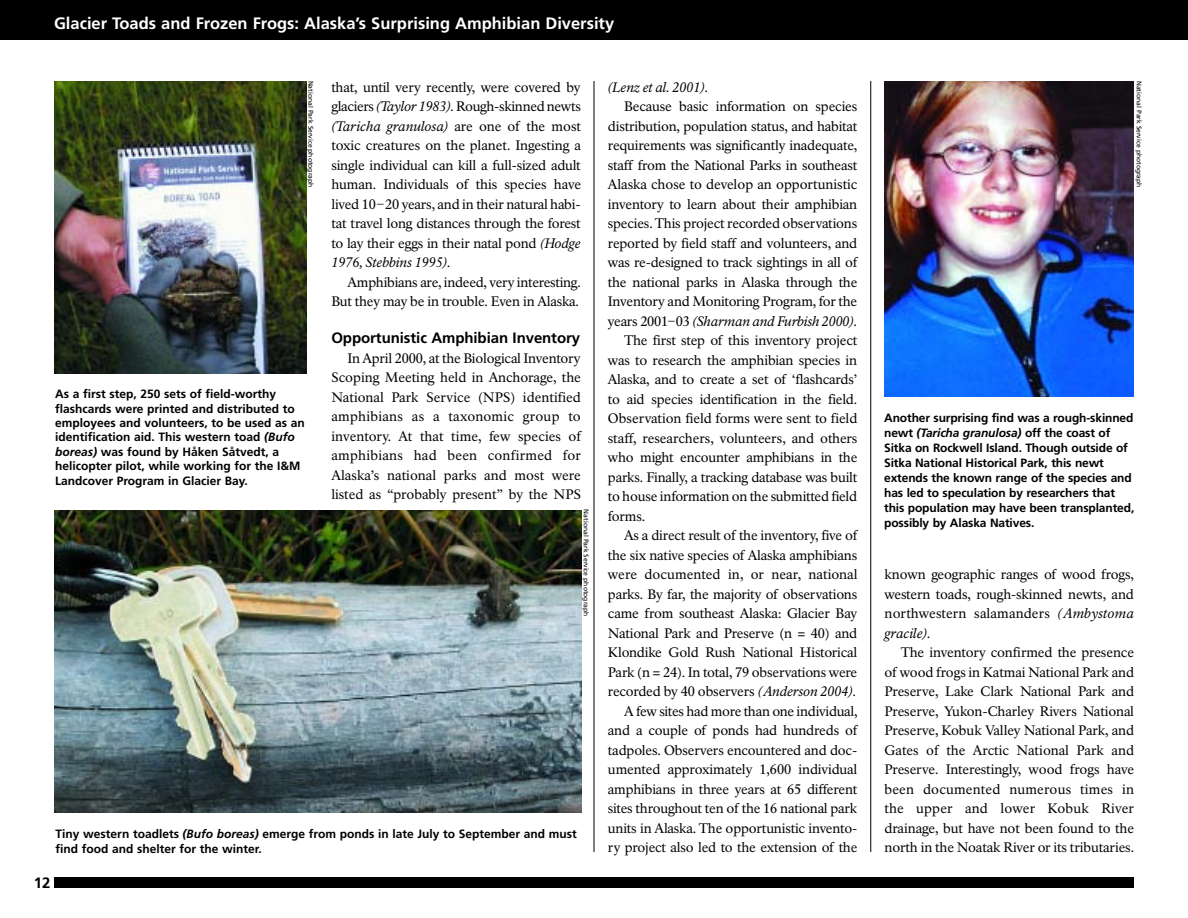
<style>
.page{position:relative;width:1188px;height:918px;background:#fff}
.page>*{position:absolute;margin:0;border:0;box-sizing:border-box;transform-origin:0 0}
.t1{font:700 16.5px "Frutiger";color:#fff}
.t2{font:700 15px "Frutiger";letter-spacing:-.005em;color:#000}
.t3{font:13.5px/19.5px "NPS Rawlinson T";letter-spacing:-.015em;color:#000;text-align:justify}
.t4{font:italic 13.5px "NPS Rawlinson T";letter-spacing:-.015em;color:#000}
.t5{font:13.5px "NPS Rawlinson T";letter-spacing:.005em;color:#000}
.t6{font:700 12px/15px "Frutiger";color:#000}
.t7{font:6.75px "Frutiger";color:#000}
.s1{font-style:italic}
.s2{font-style:normal}
</style>
<div class="page">
<div style="left:0;top:0;width:1188px;height:40px;background:#000"></div>
<div style="left:54px;top:878px;width:1080px;height:10px;background:#000"></div>
<hr style="left:870px;top:81px;width:1px;height:771px;background:#000">
<img style="left:884px;top:81px;width:250px;height:316px">
<hr style="left:594px;top:81px;width:1px;height:771px;background:#000">
<img style="left:54px;top:510px;width:527px;height:303px">
<img style="left:54px;top:81px;width:252px;height:293px">
<p class="t1" style="left:54px;top:16px;width:562px">Glacier Toads and Frozen Frogs: Alaska’s Surprising Amphibian Diversity</p>
<p class="t7" style="left:314px;top:81px;width:108px;rotate:90deg">National Park Service photograph</p>
<p class="t6" style="left:55px;top:388px;width:251px;line-height:14.4px">As a first step, 250 sets of field-worthy flashcards were printed and distributed to employees and volunteers, to be used as an identification aid. This western toad <span class="s1">(Bufo boreas)</span> was found by Håken Såtvedt, a helicopter pilot, while working for the I&amp;M Landcover Program in Glacier Bay.</p>
<p class="t3" style="left:331px;top:78px;width:251px">that, until very recently, were covered by glaciers <span class="s1">(Taylor 1983).</span> Rough-skinned newts <span class="s1">(Taricha granulosa)</span> are one of the most toxic creatures on the planet. Ingesting a single individual can kill a full-sized adult human. Individuals of this species have lived 10–20 years, and in their natural habi&shy;tat travel long distances through the forest to lay their eggs in their natal pond <span class="s1">(Hodge 1976, Stebbins 1995).</span></p>
<p class="t3" style="left:331px;top:273px;width:251px;text-align:right">Amphibians are, indeed, very interesting.<br>But they may be in trouble. Even in Alaska.</p>
<p class="t2" style="left:331px;top:332px;width:250px">Opportunistic Amphibian Inventory</p>
<p class="t3" style="left:331px;top:349px;width:251px;text-indent:16px">In April 2000, at the Biological Inventory Scoping Meeting held in Anchorage, the National Park Service (NPS) identified amphibians as a taxonomic group to inventory. At that time, few species of amphibians had been confirmed for Alaska’s national parks and most were listed as “probably present” by the NPS</p>
<p class="t7" style="left:589px;top:509px;width:108px;rotate:90deg">National Park Service photograph</p>
<p class="t6" style="left:55px;top:827px;width:523px">Tiny western toadlets <span class="s1">(Bufo boreas)</span> emerge from ponds in late July to September and must find food and shelter for the winter.</p>
<p class="t2" style="left:34px;top:877px;width:18px">12</p>
<p class="t4" style="left:608px;top:82px;width:102px">(Lenz et al. 2001).</p>
<p class="t3" style="left:624px;top:98px;width:235px">Because basic information on species</p>
<p class="t3" style="left:608px;top:117px;width:251px">distribution, population status, and habitat</p>
<p class="t3" style="left:608px;top:137px;width:251px">requirements was significantly inadequate,</p>
<p class="t3" style="left:608px;top:156px;width:251px">staff from the National Parks in southeast</p>
<p class="t3" style="left:608px;top:176px;width:251px">Alaska chose to develop an opportunistic</p>
<p class="t3" style="left:608px;top:195px;width:251px">inventory to learn about their amphibian</p>
<p class="t3" style="left:608px;top:215px;width:251px">species. This project recorded observations</p>
<p class="t3" style="left:608px;top:234px;width:251px">reported by field staff and volunteers, and</p>
<p class="t3" style="left:608px;top:254px;width:251px">was re-designed to track sightings in all of</p>
<p class="t3" style="left:608px;top:273px;width:251px">the national parks in Alaska through the</p>
<p class="t3" style="left:608px;top:293px;width:251px">Inventory and Monitoring Program, for the</p>
<p class="t4" style="left:608px;top:316px;width:251px"><span class="s2">years 2001–03</span> (Sharman and Furbish 2000).</p>
<p class="t3" style="left:624px;top:332px;width:235px">The first step of this inventory project</p>
<p class="t3" style="left:608px;top:351px;width:251px">was to research the amphibian species in</p>
<p class="t3" style="left:608px;top:371px;width:251px">Alaska, and to create a set of ‘flashcards’</p>
<p class="t3" style="left:608px;top:390px;width:251px">to aid species identification in the field.</p>
<p class="t3" style="left:608px;top:410px;width:251px">Observation field forms were sent to field</p>
<p class="t3" style="left:608px;top:429px;width:251px">staff, researchers, volunteers, and others</p>
<p class="t3" style="left:608px;top:449px;width:251px">who might encounter amphibians in the</p>
<p class="t3" style="left:608px;top:468px;width:251px">parks. Finally, a tracking database was built</p>
<p class="t3" style="left:608px;top:488px;width:251px">to house information on the submitted field</p>
<p class="t3" style="left:608px;top:507px;width:39px">forms.</p>
<p class="t3" style="left:624px;top:527px;width:235px">As a direct result of the inventory, five of</p>
<p class="t3" style="left:608px;top:546px;width:251px">the six native species of Alaska amphibians</p>
<p class="t5" style="left:608px;top:569px;width:251px">were documented in, or near, national</p>
<p class="t3" style="left:608px;top:585px;width:251px">parks. By far, the majority of observations</p>
<p class="t3" style="left:608px;top:605px;width:251px">came from southeast Alaska: Glacier Bay</p>
<p class="t3" style="left:608px;top:624px;width:251px">National Park and Preserve (n = 40) and</p>
<p class="t3" style="left:608px;top:644px;width:251px">Klondike Gold Rush National Historical</p>
<p class="t3" style="left:608px;top:663px;width:251px">Park (n = 24). In total, 79 observations were</p>
<p class="t3" style="left:608px;top:683px;width:250px">recorded by 40 observers <span class="s1">(Anderson 2004).</span></p>
<p class="t3" style="left:624px;top:702px;width:235px">A few sites had more than one individual,</p>
<p class="t3" style="left:608px;top:722px;width:251px">and a couple of ponds had hundreds of</p>
<p class="t3" style="left:608px;top:741px;width:251px">tadpoles. Observers encountered and doc-</p>
<p class="t3" style="left:608px;top:761px;width:251px">umented approximately 1,600 individual</p>
<p class="t3" style="left:608px;top:780px;width:251px">amphibians in three years at 65 different</p>
<p class="t3" style="left:608px;top:800px;width:251px">sites throughout ten of the 16 national park</p>
<p class="t3" style="left:608px;top:819px;width:251px">units in Alaska. The opportunistic invento-</p>
<p class="t3" style="left:608px;top:839px;width:251px">ry project also led to the extension of the</p>
<p class="t7" style="left:1142px;top:81px;width:108px;rotate:90deg">National Park Service photograph</p>
<p class="t6" style="left:884px;top:411px;width:252px">Another surprising find was a rough-skinned newt <span class="s1">(Taricha granulosa)</span> off the coast of Sitka on Rockwell Island. Though outside of Sitka National Historical Park, this newt extends the known range of the species and has led to speculation by researchers that this population may have been transplanted, possibly by Alaska Natives.</p>
<p class="t3" style="left:884px;top:566px;width:251px">known geographic ranges of wood frogs, western toads, rough-skinned newts, and northwestern salamanders <span class="s1">(Ambystoma gracile).</span></p>
<p class="t3" style="left:884px;top:644px;width:251px;text-indent:16px">The inventory confirmed the presence of wood frogs in Katmai National Park and Preserve, Lake Clark National Park and Preserve, Yukon-Charley Rivers National Preserve, Kobuk Valley National Park, and Gates of the Arctic National Park and Preserve. Interestingly, wood frogs have been documented numerous times in the upper and lower Kobuk River drainage, but have not been found to the north in the Noatak River or its tributaries.</p>
</div>
